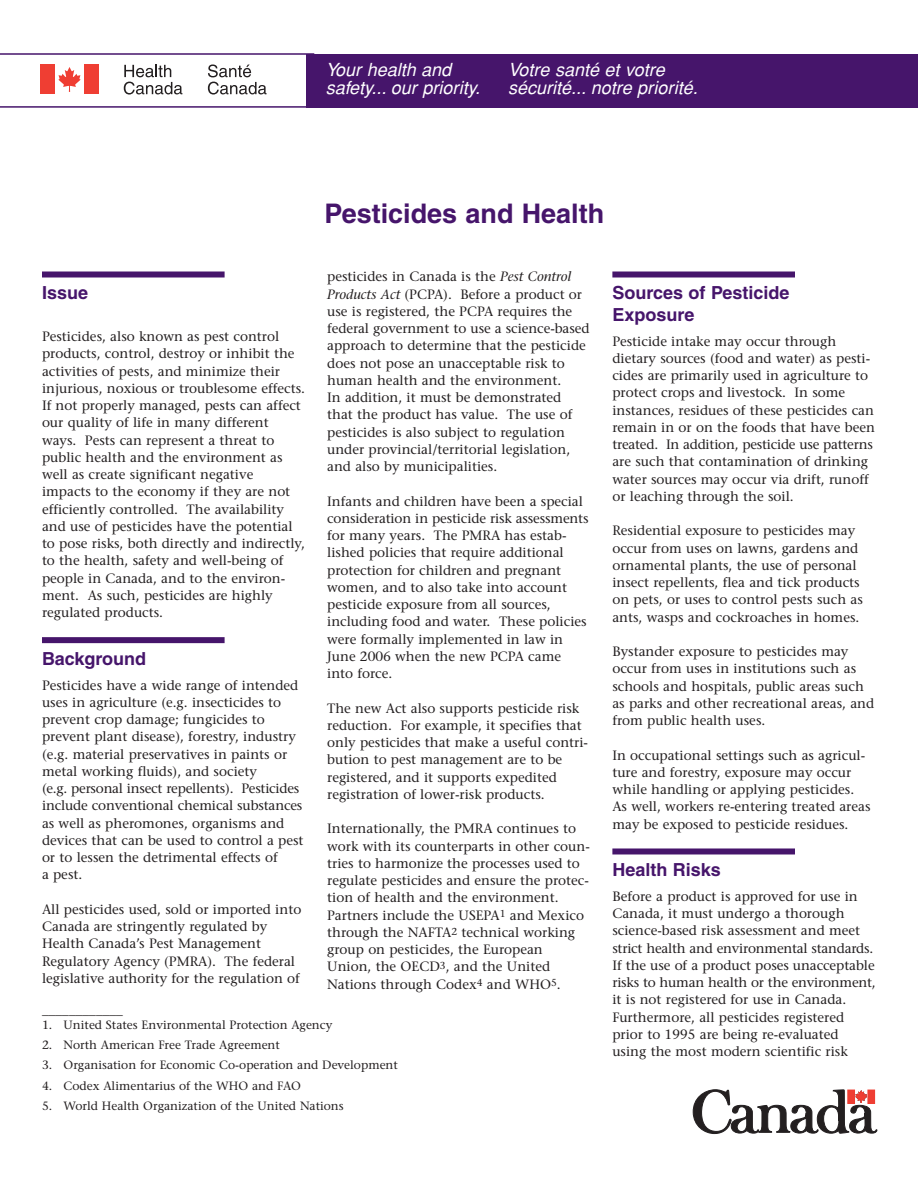
<style>
.page{position:relative;width:918px;height:1188px;background:#fff}
.page>*{position:absolute;margin:0;border:0;box-sizing:border-box;transform-origin:0 0}
.t1{font:700 27px "Helvetica";color:#46156b}
.t2{font:italic 18px "Helvetica";color:#fff}
.t3{font:700 18px/21.6px "Helvetica";color:#46156b}
.t4{font:13.5px/17.2px "Stone Serif";color:#231f20}
.t5{font:12px "Stone Serif";color:#231f20}
.s1{font-style:italic}
</style>
<div class="page">
<div style="left:42px;top:272px;width:183px;height:6px;background:#46156b"></div>
<div style="left:42px;top:637px;width:183px;height:6px;background:#46156b"></div>
<div style="left:612px;top:272px;width:183px;height:6px;background:#46156b"></div>
<div style="left:612px;top:848px;width:183px;height:6px;background:#46156b"></div>
<div style="left:307px;top:54px;width:611px;height:54px;background:#46156b"></div>
<hr style="left:0;top:53px;width:314px;height:2px;background:#46156b">
<hr style="left:0;top:106px;width:314px;height:2px;background:#46156b">
<div style="left:40px;top:65px;width:15px;height:29px;background:#ef3e33"></div>
<svg style="left:58px;top:67px;width:23px;height:25px"></svg>
<div style="left:84px;top:65px;width:15px;height:29px;background:#ef3e33"></div>
<svg style="left:124px;top:65px;width:58px;height:30px"></svg>
<svg style="left:208px;top:64px;width:59px;height:31px"></svg>
<svg style="left:693px;top:1090px;width:184px;height:44px"></svg>
<h2 class="t2" style="left:326px;top:63px;width:131px">Your health and</h2>
<h2 class="t2" style="left:508px;top:63px;width:162px">Votre santé et votre</h2>
<h2 class="t2" style="left:326px;top:81px;width:159px">safety... our priority.</h2>
<h2 class="t2" style="left:508px;top:81px;width:195px">sécurité... notre priorité.</h2>
<h1 class="t1" style="left:325px;top:204px;width:281px">Pesticides and Health</h1>
<h2 class="t3" style="left:42px;top:284px;width:48px">Issue</h2>
<p class="t4" style="left:42px;top:329px;width:265px">Pesticides, also known as pest control products, control, destroy or inhibit the activities of pests, and minimize their injurious, noxious or troublesome effects.<br>If not properly managed, pests can affect our quality of life in many different ways. Pests can represent a threat to public health and the environment as well as create significant negative impacts to the economy if they are not efficiently controlled. The availability and use of pesticides have the potential to pose risks, both directly and indirectly, to the health, safety and well-being of people in Canada, and to the environ&shy;ment. As such, pesticides are highly regulated products.</p>
<h2 class="t3" style="left:42px;top:650px;width:106px">Background</h2>
<p class="t4" style="left:42px;top:678px;width:263px">Pesticides have a wide range of intended uses in agriculture (e.g. insecticides to prevent crop damage; fungicides to prevent plant disease), forestry, industry (e.g. material preservatives in paints or metal working fluids), and society<br>(e.g. personal insect repellents). Pesticides include conventional chemical substances as well as pheromones, organisms and devices that can be used to control a pest or to lessen the detrimental effects of<br>a pest.</p>
<p class="t4" style="left:42px;top:902px;width:261px">All pesticides used, sold or imported into Canada are stringently regulated by Health Canada’s Pest Management Regulatory Agency (PMRA). The federal legislative authority for the regulation of</p>
<p class="t4" style="left:327px;top:270px;width:264px">pesticides in Canada is the <span class="s1">Pest Control Products Act</span> (PCPA). Before a product or use is registered, the PCPA requires the federal government to use a science-based approach to determine that the pesticide does not pose an unacceptable risk to human health and the environment.<br>In addition, it must be demonstrated that the product has value. The use of pesticides is also subject to regulation under provincial/territorial legislation, and also by municipalities.</p>
<p class="t4" style="left:327px;top:494px;width:263px">Infants and children have been a special consideration in pesticide risk assessments for many years. The PMRA has estab&shy;lished policies that require additional protection for children and pregnant women, and to also take into account pesticide exposure from all sources, including food and water. These policies were formally implemented in law in June 2006 when the new PCPA came into force.</p>
<p class="t4" style="left:327px;top:701px;width:262px">The new Act also supports pesticide risk reduction. For example, it specifies that only pesticides that make a useful contri&shy;bution to pest management are to be registered, and it supports expedited registration of lower-risk products.</p>
<p class="t4" style="left:327px;top:822px;width:264px">Internationally, the PMRA continues to work with its counterparts in other coun&shy;tries to harmonize the processes used to regulate pesticides and ensure the protec&shy;tion of health and the environment.<br>Partners include the USEPA<sup>1</sup> and Mexico through the NAFTA<sup>2</sup> technical working group on pesticides, the European Union, the OECD<sup>3</sup>, and the United Nations through Codex<sup>4</sup> and WHO<sup>5</sup>.</p>
<p class="t4" style="left:42px;top:1002px;width:82px">____________</p>
<p class="t5" style="left:42px;top:1020px;width:292px">1. United States Environmental Protection Agency</p>
<p class="t5" style="left:42px;top:1040px;width:239px">2. North American Free Trade Agreement</p>
<p class="t5" style="left:42px;top:1061px;width:357px">3. Organisation for Economic Co-operation and Development</p>
<p class="t5" style="left:42px;top:1081px;width:261px">4. Codex Alimentarius of the WHO and FAO</p>
<p class="t5" style="left:42px;top:1101px;width:303px">5. World Health Organization of the United Nations</p>
<h2 class="t3" style="left:612px;top:284px;width:179px">Sources of Pesticide<br>Exposure</h2>
<p class="t4" style="left:612px;top:334px;width:264px">Pesticide intake may occur through dietary sources (food and water) as pesti&shy;cides are primarily used in agriculture to protect crops and livestock. In some instances, residues of these pesticides can remain in or on the foods that have been treated. In addition, pesticide use patterns are such that contamination of drinking water sources may occur via drift, runoff or leaching through the soil.</p>
<p class="t4" style="left:612px;top:523px;width:252px">Residential exposure to pesticides may occur from uses on lawns, gardens and ornamental plants, the use of personal insect repellents, flea and tick products on pets, or uses to control pests such as ants, wasps and cockroaches in homes.</p>
<p class="t4" style="left:612px;top:644px;width:263px">Bystander exposure to pesticides may occur from uses in institutions such as schools and hospitals, public areas such as parks and other recreational areas, and from public health uses.</p>
<p class="t4" style="left:612px;top:748px;width:260px">In occupational settings such as agricul&shy;ture and forestry, exposure may occur while handling or applying pesticides.<br>As well, workers re-entering treated areas may be exposed to pesticide residues.</p>
<h2 class="t3" style="left:612px;top:861px;width:110px">Health Risks</h2>
<p class="t4" style="left:612px;top:889px;width:265px">Before a product is approved for use in Canada, it must undergo a thorough science-based risk assessment and meet strict health and environmental standards.<br>If the use of a product poses unacceptable risks to human health or the environment, it is not registered for use in Canada.<br>Furthermore, all pesticides registered prior to 1995 are being re-evaluated using the most modern scientific risk</p>
</div>
